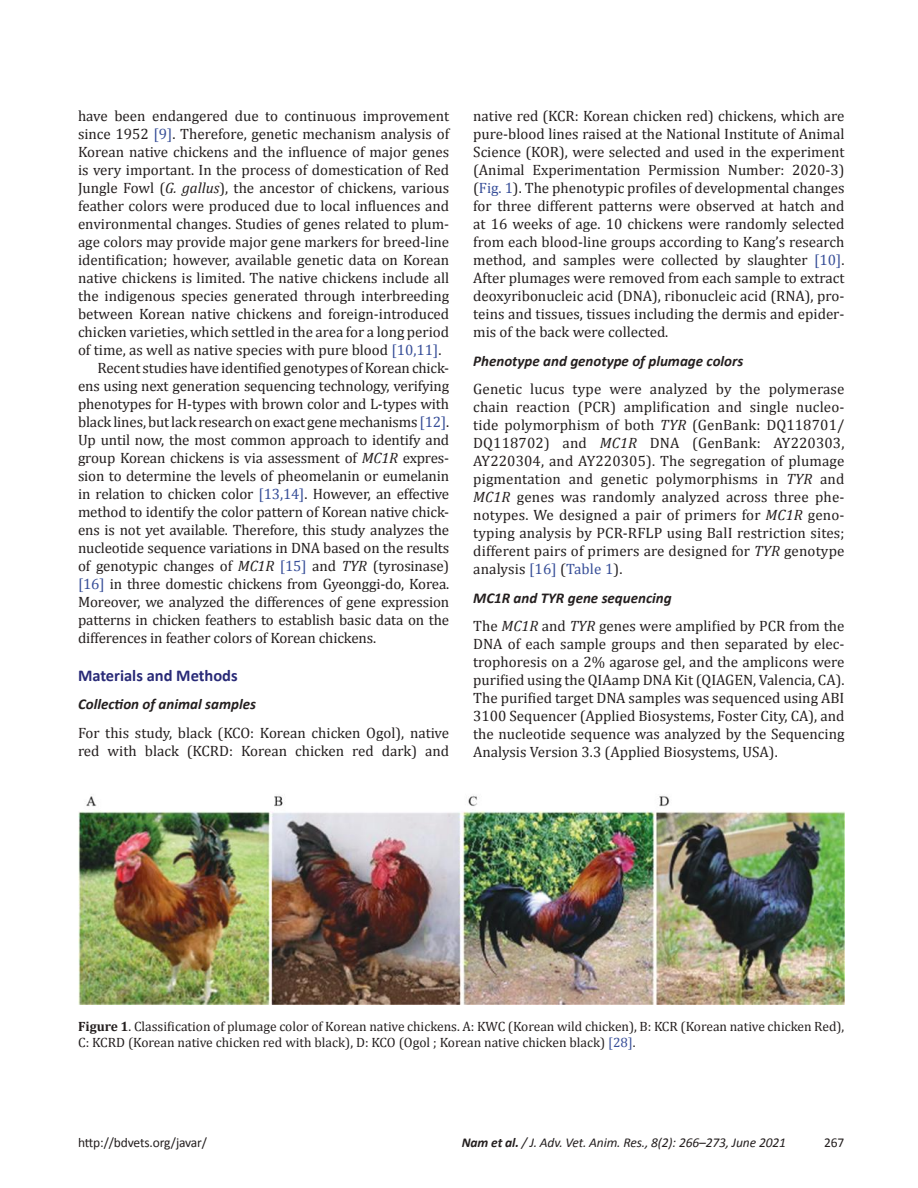
<style>
.page{position:relative;width:918px;height:1188px;background:#fff}
.page>*{position:absolute;margin:0;border:0;box-sizing:border-box;transform-origin:0 0}
.t1{font:700 16.5px "Calibri";color:#292a77}
.t2{font:15px/18px "Cambria";letter-spacing:-.01em;color:#241f1f;text-align:justify}
.t3{font:italic 700 15px "Calibri";color:#241f1f}
.t4{font:13.5px/16.2px "Cambria";color:#241f1f}
.t5{font:italic 13.5px "Calibri";letter-spacing:-.01em;color:#241f1f}
.t6{font:13.5px "Calibri";letter-spacing:-.01em;color:#241f1f}
.s1{color:#374e98}
.s2{font-style:italic}
.s3{font-weight:700}
</style>
<div class="page">
<img style="left:78px;top:795px;width:766px;height:209px">
<p class="t2" style="left:78px;top:107px;width:373px">have been endangered due to continuous improvement</p>
<p class="t2" style="left:78px;top:125px;width:373px">since 1952 <span class="s1">[9]</span>. Therefore, genetic mechanism analysis of</p>
<p class="t2" style="left:78px;top:143px;width:373px">Korean native chickens and the influence of major genes</p>
<p class="t2" style="left:78px;top:161px;width:373px">is very important. In the process of domestication of Red</p>
<p class="t2" style="left:78px;top:179px;width:373px">Jungle Fowl (<span class="s2">G. gallus</span>), the ancestor of chickens, various</p>
<p class="t2" style="left:78px;top:197px;width:373px">feather colors were produced due to local influences and</p>
<p class="t2" style="left:78px;top:215px;width:373px">environmental changes. Studies of genes related to plum-</p>
<p class="t2" style="left:78px;top:233px;width:373px">age colors may provide major gene markers for breed-line</p>
<p class="t2" style="left:78px;top:251px;width:373px">identification; however, available genetic data on Korean</p>
<p class="t2" style="left:78px;top:269px;width:373px">native chickens is limited. The native chickens include all</p>
<p class="t2" style="left:78px;top:287px;width:373px">the indigenous species generated through interbreeding</p>
<p class="t2" style="left:78px;top:305px;width:373px">between Korean native chickens and foreign-introduced</p>
<p class="t2" style="left:78px;top:323px;width:373px">chicken varieties, which settled in the area for a long period</p>
<p class="t2" style="left:78px;top:341px;width:365px">of time, as well as native species with pure blood <span class="s1">[10,11]</span>.</p>
<p class="t2" style="left:98px;top:359px;width:353px">Recent studies have identified genotypes of Korean chick-</p>
<p class="t2" style="left:78px;top:377px;width:373px">ens using next generation sequencing technology, verifying</p>
<p class="t2" style="left:78px;top:395px;width:373px">phenotypes for H-types with brown color and L-types with</p>
<p class="t2" style="left:78px;top:413px;width:373px">black lines, but lack research on exact gene mechanisms <span class="s1">[12]</span>.</p>
<p class="t2" style="left:78px;top:431px;width:373px">Up until now, the most common approach to identify and</p>
<p class="t2" style="left:78px;top:449px;width:373px">group Korean chickens is via assessment of <span class="s2">MC1R</span> expres-</p>
<p class="t2" style="left:78px;top:467px;width:373px">sion to determine the levels of pheomelanin or eumelanin</p>
<p class="t2" style="left:78px;top:485px;width:373px">in relation to chicken color <span class="s1">[13,14]</span>. However, an effective</p>
<p class="t2" style="left:78px;top:503px;width:373px">method to identify the color pattern of Korean native chick-</p>
<p class="t2" style="left:78px;top:521px;width:373px">ens is not yet available. Therefore, this study analyzes the</p>
<p class="t2" style="left:78px;top:539px;width:373px">nucleotide sequence variations in DNA based on the results</p>
<p class="t2" style="left:78px;top:557px;width:373px">of genotypic changes of <span class="s2">MC1R</span> <span class="s1">[15]</span> and <span class="s2">TYR</span> (tyrosinase)</p>
<p class="t2" style="left:78px;top:575px;width:373px"><span class="s1">[16]</span> in three domestic chickens from Gyeonggi-do, Korea.</p>
<p class="t2" style="left:78px;top:593px;width:373px">Moreover, we analyzed the differences of gene expression</p>
<p class="t2" style="left:78px;top:611px;width:373px">patterns in chicken feathers to establish basic data on the</p>
<p class="t2" style="left:78px;top:629px;width:300px">differences in feather colors of Korean chickens.</p>
<p class="t1" style="left:78px;top:665px;width:161px">Materials and Methods</p>
<p class="t3" style="left:78px;top:695px;width:179px">Collection of animal samples</p>
<p class="t2" style="left:78px;top:724px;width:373px">For this study, black (KCO: Korean chicken Ogol), native red with black (KCRD: Korean chicken red dark) and</p>
<p class="t2" style="left:473px;top:107px;width:373px">native red (KCR: Korean chicken red) chickens, which are pure-blood lines raised at the National Institute of Animal Science (KOR), were selected and used in the experiment (Animal Experimentation Permission Number: 2020-3) (<span class="s1">Fig. 1</span>). The phenotypic profiles of developmental changes for three different patterns were observed at hatch and at 16 weeks of age. 10 chickens were randomly selected from each blood-line groups according to Kang’s research method, and samples were collected by slaughter <span class="s1">[10]</span>.<br>After plumages were removed from each sample to extract deoxyribonucleic acid (DNA), ribonucleic acid (RNA), pro&shy;teins and tissues, tissues including the dermis and epider&shy;mis of the back were collected.</p>
<p class="t3" style="left:473px;top:351px;width:272px">Phenotype and genotype of plumage colors</p>
<p class="t2" style="left:473px;top:380px;width:373px">Genetic lucus type were analyzed by the polymerase chain reaction (PCR) amplification and single nucleo&shy;tide polymorphism of both <span class="s2">TYR</span> (GenBank: DQ118701/ DQ118702) and <span class="s2">MC1R</span> DNA (GenBank: AY220303, AY220304, and AY220305). The segregation of plumage pigmentation and genetic polymorphisms in <span class="s2">TYR</span> and <span class="s2">MC1R</span> genes was randomly analyzed across three phe&shy;notypes. We designed a pair of primers for <span class="s2">MC1R</span> geno&shy;typing analysis by PCR-RFLP using BalI restriction sites; different pairs of primers are designed for <span class="s2">TYR</span> genotype analysis <span class="s1">[16]</span> (<span class="s1">Table 1</span>).</p>
<p class="t3" style="left:473px;top:588px;width:200px">MC1R and TYR gene sequencing</p>
<p class="t2" style="left:473px;top:617px;width:373px">The <span class="s2">MC1R</span> and <span class="s2">TYR</span> genes were amplified by PCR from the DNA of each sample groups and then separated by elec&shy;trophoresis on a 2% agarose gel, and the amplicons were purified using the QIAamp DNA Kit (QIAGEN, Valencia, CA).<br>The purified target DNA samples was sequenced using ABI 3100 Sequencer (Applied Biosystems, Foster City, CA), and the nucleotide sequence was analyzed by the Sequencing Analysis Version 3.3 (Applied Biosystems, USA).</p>
<p class="t4" style="left:78px;top:1018px;width:768px"><span class="s3">Figure 1</span>. Classification of plumage color of Korean native chickens. A: KWC (Korean wild chicken), B: KCR (Korean native chicken Red),<br>C: KCRD (Korean native chicken red with black), D: KCO (Ogol ; Korean native chicken black) <span class="s1">[28]</span>.</p>
<p class="t6" style="left:78px;top:1134px;width:131px">http://bdvets.org/javar/</p>
<p class="t5" style="left:462px;top:1134px;width:326px"><span class="s3">Nam et al.</span> / J. Adv. Vet. Anim. Res., 8(2): 266–273, June 2021</p>
<p class="t6" style="left:824px;top:1134px;width:22px">267</p>
</div>
